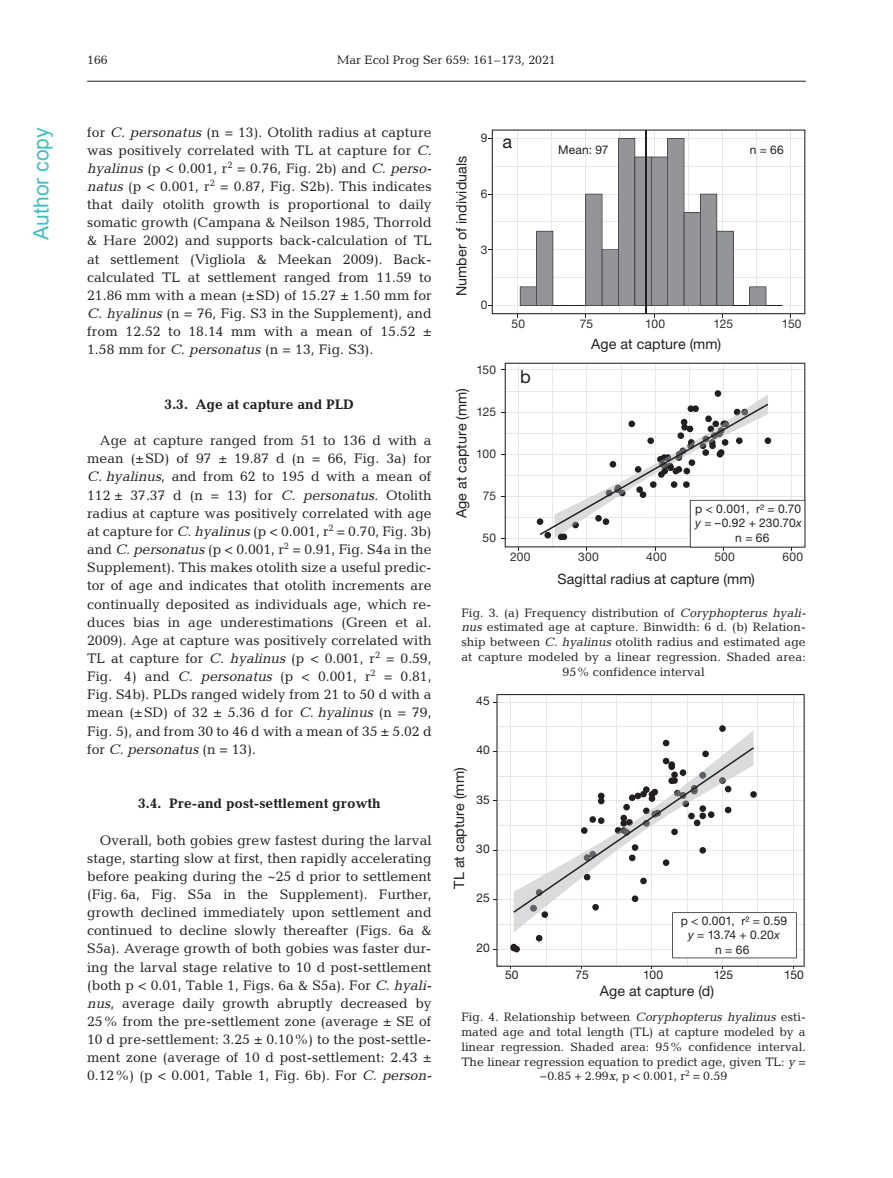
<style>
.page{position:relative;width:893px;height:1178px;background:#fff}
.page>*{position:absolute;margin:0;border:0;box-sizing:border-box;transform-origin:0 0}
.t1{font:21px "Arial";color:#40bfbf}
.t2{font:18px "Helvetica Neue";color:#231f20}
.t3{font:14.25px "Helvetica Neue";letter-spacing:.01em;color:#231f20}
.t4{font:13.95px/18.1px "Candida Pro";color:#231f20;text-align:justify}
.t5{font:700 13.95px "Candida Pro";color:#231f20}
.t6{font:13.95px "Oblique Straight Plain";color:#231f20}
.t7{font:12.3px/14.7px "Candida Pro";letter-spacing:.005em;color:#231f20;text-align:center}
.t8{font:12px/14.4px "Helvetica Neue";letter-spacing:.01em;color:#231f20;text-align:center}
.t9{font:12px "Helvetica Neue";letter-spacing:.01em;color:#302d2e}
.s1{font-family:"Oblique Straight Plain"}
.s2{font-family:"Candida Pro"}
.s3{font-style:italic}
</style>
<div class="page">
<hr style="left:87px;top:81px;width:719px;height:1px;background:#231f20">
<svg style="left:492px;top:130px;width:313px;height:184px"></svg>
<svg style="left:505px;top:363px;width:300px;height:184px"></svg>
<hr style="left:646px;top:130px;width:1px;height:184px;background:#231f20">
<svg style="left:540px;top:394px;width:265px;height:156px"></svg>
<svg style="left:496px;top:694px;width:309px;height:273px"></svg>
<svg style="left:513px;top:740px;width:284px;height:218px"></svg>
<h1 class="t1" style="left:27px;top:240px;width:114px;rotate:-90deg">Author copy</h1>
<p class="t7" style="left:87px;top:54px;width:22px">166</p>
<p class="t7" style="left:337px;top:53px;width:220px">Mar Ecol Prog Ser 659: 161–173, 2021</p>
<p class="t4" style="left:87px;top:124px;width:346px">for <span class="s1">C. personatus</span> (n = 13). Otolith radius at capture was positively correlated with TL at capture for <span class="s1">C. hyalinus</span> (p &lt; 0.001, r<sup>2</sup> = 0.76, Fig. 2b) and <span class="s1">C. perso - natus</span> (p &lt; 0.001, r<sup>2</sup> = 0.87, Fig. S2b). This indicates that daily otolith growth is proportional to daily somatic growth (Campana &amp; Neilson 1985, Thorrold &amp; Hare 2002) and supports back-calculation of TL at settlement (Vigliola &amp; Meekan 2009). Back&shy;calculated TL at settlement ranged from 11.59 to 21.86 mm with a mean (±SD) of 15.27 ± 1.50 mm for <span class="s1">C. hyalinus</span> (n = 76, Fig. S3 in the Supplement), and from 12.52 to 18.14 mm with a mean of 15.52 ± 1.58 mm for <span class="s1">C. personatus</span> (n = 13, Fig. S3).</p>
<p class="t5" style="left:165px;top:399px;width:191px">3.3. Age at capture and PLD</p>
<p class="t4" style="left:87px;top:433px;width:346px;text-indent:13px">Age at capture ranged from 51 to 136 d with a mean (±SD) of 97 ± 19.87 d (n = 66, Fig. 3a) for <span class="s1">C. hyalinus</span>, and from 62 to 195 d with a mean of 112 ± 37.37 d (n = 13) for <span class="s1">C. personatus</span>. Otolith radius at capture was positively correlated with age at capture for <span class="s1">C. hyalinus</span> (p &lt; 0.001, r<sup>2</sup> = 0.70, Fig. 3b) and <span class="s1">C. personatus</span> (p &lt; 0.001, r<sup>2</sup> = 0.91, Fig. S4a in the Supplement). This makes otolith size a useful predic&shy;tor of age and indicates that otolith increments are continually de posited as individuals age, which re - duces bias in age underestimations (Green et al.<br>2009). Age at capture was positively correlated with TL at capture for <span class="s1">C. hya linus</span> (p &lt; 0.001, r<sup>2</sup> = 0.59, Fig. 4) and <span class="s1">C. perso na tus</span> (p &lt; 0.001, r<sup>2</sup> = 0.81, Fig. S4b). PLDs ranged widely from 21 to 50 d with a mean (±SD) of 32 ± 5.36 d for <span class="s1">C. hyalinus</span> (n = 79, Fig. 5), and from 30 to 46 d with a mean of 35 ± 5.02 d</p>
<p class="t6" style="left:87px;top:744px;width:170px"><span class="s2">for</span> C. personatus <span class="s2">(n = 13).</span></p>
<p class="t5" style="left:138px;top:799px;width:244px">3.4. Pre-and post-settlement growth</p>
<p class="t4" style="left:87px;top:832px;width:346px;text-indent:13px">Overall, both gobies grew fastest during the larval stage, starting slow at first, then rapidly accelerating before peaking during the ~25 d prior to settlement (Fig. 6a, Fig. S5a in the Supplement). Further, growth declined immediately upon settlement and continued to decline slowly thereafter (Figs. 6a &amp; S5a). Average growth of both gobies was faster dur&shy;ing the larval stage relative to 10 d post-settlement (both p &lt; 0.01, Table 1, Figs. 6a &amp; S5a). For <span class="s1">C. hyali&shy;nus</span>, average daily growth abruptly decreased by 25% from the pre-settlement zone (average ± SE of 10 d pre-settlement: 3.25 ± 0.10%) to the post-settle&shy;ment zone (average of 10 d post-settlement: 2.43 ± 0.12%) (p &lt; 0.001, Table 1, Fig. 6b). For <span class="s1">C. person-</span></p>
<p class="t3" style="left:456px;top:296px;width:142px;rotate:-90deg">Number of individuals</p>
<p class="t9" style="left:481px;top:134px;width:8px">9</p>
<p class="t2" style="left:502px;top:135px;width:11px">a</p>
<p class="t9" style="left:481px;top:189px;width:8px">6</p>
<p class="t9" style="left:481px;top:245px;width:8px">3</p>
<p class="t8" style="left:558px;top:144px;width:52px">Mean: 97</p>
<p class="t8" style="left:750px;top:144px;width:36px">n = 66</p>
<p class="t9" style="left:481px;top:301px;width:8px">0</p>
<p class="t9" style="left:512px;top:319px;width:15px">50</p>
<p class="t9" style="left:580px;top:319px;width:15px">75</p>
<p class="t9" style="left:645px;top:319px;width:21px">100</p>
<p class="t9" style="left:714px;top:319px;width:21px">125</p>
<p class="t9" style="left:782px;top:319px;width:21px">150</p>
<p class="t3" style="left:591px;top:339px;width:131px">Age at capture (mm)</p>
<p class="t9" style="left:476px;top:365px;width:21px">150</p>
<p class="t2" style="left:520px;top:370px;width:12px">b</p>
<p class="t3" style="left:456px;top:518px;width:131px;rotate:-90deg">Age at capture (mm)</p>
<p class="t9" style="left:477px;top:407px;width:21px">125</p>
<p class="t9" style="left:476px;top:449px;width:21px">100</p>
<p class="t9" style="left:483px;top:492px;width:15px">75</p>
<p class="t9" style="left:483px;top:534px;width:15px">50</p>
<p class="t8" style="left:695px;top:503px;width:107px">p &lt; 0.001, r² = 0.70</p>
<p class="t8" style="left:695px;top:517px;width:108px"><span class="s3">y</span> = –0.92 + 230.70<span class="s3">x</span></p>
<p class="t8" style="left:735px;top:531px;width:36px">n = 66</p>
<p class="t9" style="left:510px;top:552px;width:22px">200</p>
<p class="t9" style="left:578px;top:552px;width:22px">300</p>
<p class="t9" style="left:646px;top:552px;width:22px">400</p>
<p class="t9" style="left:714px;top:552px;width:22px">500</p>
<p class="t9" style="left:782px;top:552px;width:22px">600</p>
<p class="t3" style="left:557px;top:574px;width:199px">Sagittal radius at capture (mm)</p>
<p class="t7" style="left:461px;top:606px;width:346px">Fig. 3. (a) Frequency distribution of <span class="s1">Coryphopterus hyali&shy;nus</span> estimated age at capture. Binwidth: 6 d. (b) Relation&shy;ship between <span class="s1">C. hyalinus</span> otolith radius and estimated age at capture modeled by a linear regression. Shaded area:<br>95% confidence interval</p>
<p class="t8" style="left:476px;top:694px;width:15px">45</p>
<p class="t3" style="left:454px;top:888px;width:122px;rotate:-90deg">TL at capture (mm)</p>
<p class="t8" style="left:476px;top:744px;width:15px">40</p>
<p class="t8" style="left:476px;top:793px;width:15px">35</p>
<p class="t8" style="left:476px;top:843px;width:15px">30</p>
<p class="t8" style="left:477px;top:892px;width:15px">25</p>
<p class="t8" style="left:681px;top:915px;width:108px">p &lt; 0.001, r² = 0.59 <span class="s3">y</span> = 13.74 + 0.20<span class="s3">x</span></p>
<p class="t8" style="left:476px;top:941px;width:15px">20</p>
<p class="t8" style="left:715px;top:943px;width:36px">n = 66</p>
<p class="t8" style="left:505px;top:969px;width:15px">50</p>
<p class="t8" style="left:576px;top:969px;width:15px">75</p>
<p class="t8" style="left:643px;top:969px;width:21px">100</p>
<p class="t8" style="left:714px;top:969px;width:21px">125</p>
<p class="t8" style="left:784px;top:969px;width:21px">150</p>
<p class="t3" style="left:600px;top:986px;width:116px">Age at capture (d)</p>
<p class="t7" style="left:461px;top:1011px;width:346px">Fig. 4. Relationship between <span class="s1">Coryphopterus hyalinus</span> esti&shy;mated age and total length (TL) at capture modeled by a linear regression. Shaded area: 95% confidence interval.<br>The linear regression equation to predict age, given TL: <span class="s1">y</span> = −0.85 + 2.99<span class="s1">x</span>, p &lt; 0.001, r<sup>2</sup> = 0.59</p>
</div>
